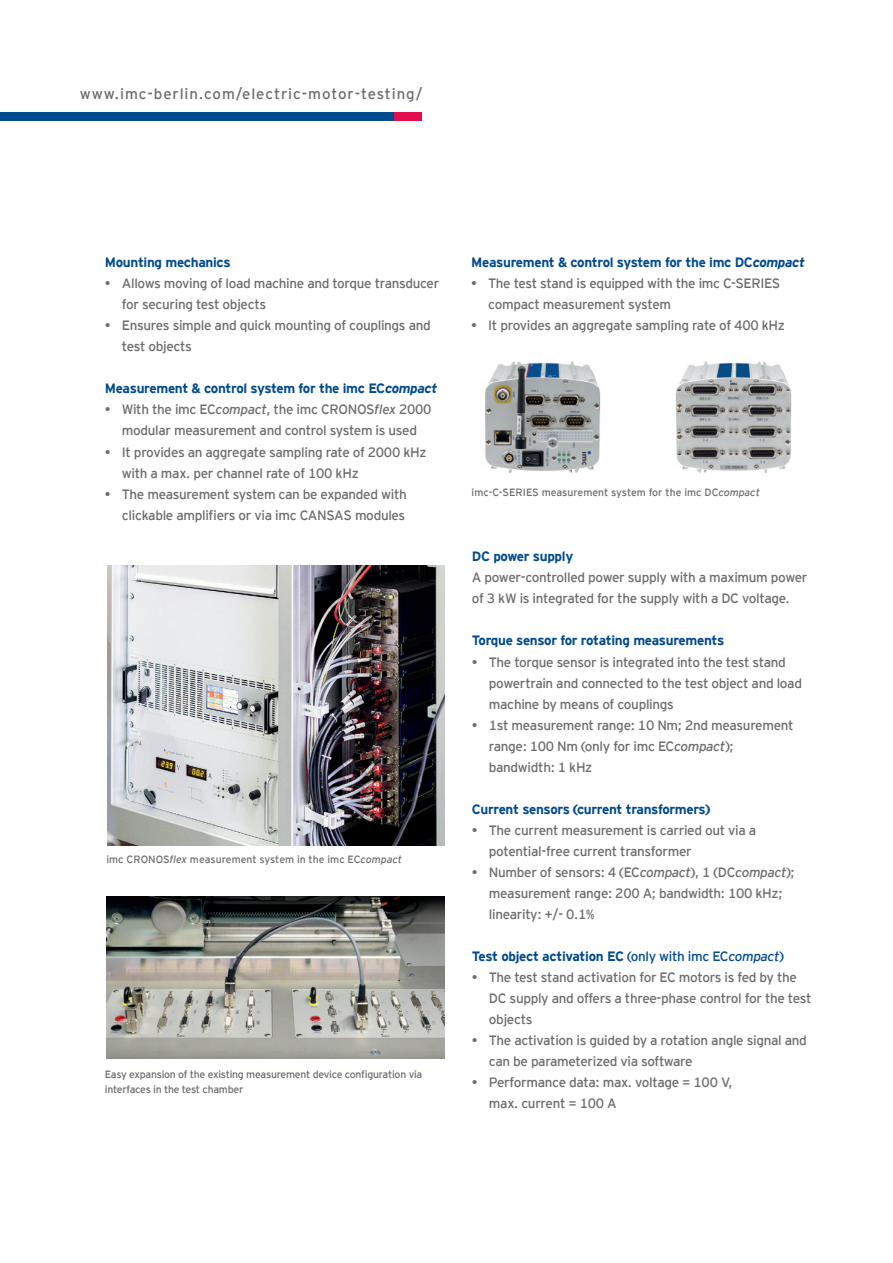
<style>
.page{position:relative;width:893px;height:1263px;background:#fff}
.page>*{position:absolute;margin:0;border:0;box-sizing:border-box;transform-origin:0 0}
.t1{font:15px "Interstate";letter-spacing:.06em;color:#6c6d70}
.t2{font:13.5px/21px "Interstate";letter-spacing:-.025em;color:#6c6b6f}
.t3{font:700 13.5px "Interstate";letter-spacing:-.025em;color:#004a8d}
.t4{font:10.5px "Interstate";color:#6c6b6f}
.t5{font:10.5px/15px "Interstate";letter-spacing:-.025em;color:#6c6b6f}
.s1{font-style:italic}
.s2{font-weight:400}
.s3{font-weight:400;font-style:italic}
</style>
<div class="page">
<div style="left:0;top:113px;width:395px;height:8px;background:#004a8d"></div>
<div style="left:395px;top:113px;width:27px;height:8px;background:#e2104f"></div>
<img style="left:107px;top:566px;width:337px;height:279px">
<img style="left:106px;top:896px;width:339px;height:162px">
<img style="left:485px;top:361px;width:116px;height:112px">
<img style="left:676px;top:361px;width:116px;height:112px">
<p class="t1" style="left:80px;top:86px;width:344px">www.imc-berlin.com/electric-motor-testing/</p>
<p class="t3" style="left:105px;top:255px;width:127px">Mounting mechanics</p>
<p class="t2" style="left:122px;top:273px;width:319px;text-indent:-17px">• Allows moving of load machine and torque transducer for securing test objects</p>
<p class="t2" style="left:122px;top:315px;width:310px;text-indent:-17px">• Ensures simple and quick mounting of couplings and test objects</p>
<p class="t3" style="left:105px;top:381px;width:334px">Measurement &amp; control system for the imc EC<span class="s1">compact</span></p>
<p class="t2" style="left:105px;top:399px;width:328px;text-align:center">• With the imc EC<span class="s1">compact</span>, the imc CRONOS<span class="s1">flex</span> 2000 modular measurement and control system is used</p>
<p class="t2" style="left:122px;top:441px;width:306px;text-indent:-17px">• It provides an aggregate sampling rate of 2000 kHz with a max. per channel rate of 100 kHz</p>
<p class="t2" style="left:105px;top:483px;width:303px;text-align:right">• The measurement system can be expanded with clickable amplifiers or via imc CANSAS modules</p>
<p class="t4" style="left:106px;top:853px;width:297px">imc CRONOS<span class="s1">flex</span> measurement system in the imc EC<span class="s1">compact</span></p>
<p class="t5" style="left:105px;top:1066px;width:319px">Easy expansion of the existing measurement device configuration via interfaces in the test chamber</p>
<p class="t3" style="left:471px;top:255px;width:335px">Measurement &amp; control system for the imc DC<span class="s1">compact</span></p>
<p class="t2" style="left:488px;top:273px;width:294px;text-indent:-17px">• The test stand is equipped with the imc C-SERIES compact measurement system</p>
<p class="t2" style="left:471px;top:315px;width:315px">• It provides an aggregate sampling rate of 400 kHz</p>
<p class="t4" style="left:472px;top:487px;width:290px">imc-C-SERIES measurement system for the imc DC<span class="s1">compact</span></p>
<p class="t3" style="left:472px;top:549px;width:103px">DC power supply</p>
<p class="t2" style="left:472px;top:567px;width:337px">A power-controlled power supply with a maximum power of 3 kW is integrated for the supply with a DC voltage.</p>
<p class="t3" style="left:472px;top:633px;width:254px">Torque sensor for rotating measurements</p>
<p class="t2" style="left:489px;top:651px;width:315px;text-indent:-17px">• The torque sensor is integrated into the test stand powertrain and connected to the test object and load machine by means of couplings</p>
<p class="t2" style="left:489px;top:714px;width:306px;text-indent:-17px">• 1st measurement range: 10 Nm; 2nd measurement range: 100 Nm (only for imc EC<span class="s1">compact</span>); bandwidth: 1 kHz</p>
<p class="t3" style="left:472px;top:801px;width:240px">Current sensors (current transformers)</p>
<p class="t2" style="left:489px;top:819px;width:269px;text-indent:-17px">• The current measurement is carried out via a potential-free current transformer</p>
<p class="t2" style="left:489px;top:861px;width:307px;text-indent:-17px">• Number of sensors: 4 (EC<span class="s1">compact</span>), 1 (DC<span class="s1">compact</span>); measurement range: 200 A; bandwidth: 100 kHz; linearity: +/- 0.1%</p>
<p class="t3" style="left:472px;top:948px;width:314px">Test object activation EC <span class="s2">(only with imc EC</span><span class="s3">compact</span><span class="s2">)</span></p>
<p class="t2" style="left:489px;top:966px;width:324px;text-indent:-17px">• The test stand activation for EC motors is fed by the<br>DC supply and offers a three-phase control for the test objects</p>
<p class="t2" style="left:489px;top:1029px;width:319px;text-indent:-17px">• The activation is guided by a rotation angle signal and can be parameterized via software</p>
<p class="t2" style="left:489px;top:1071px;width:245px;text-indent:-17px">• Performance data: max. voltage = 100 V, max. current = 100 A</p>
</div>
